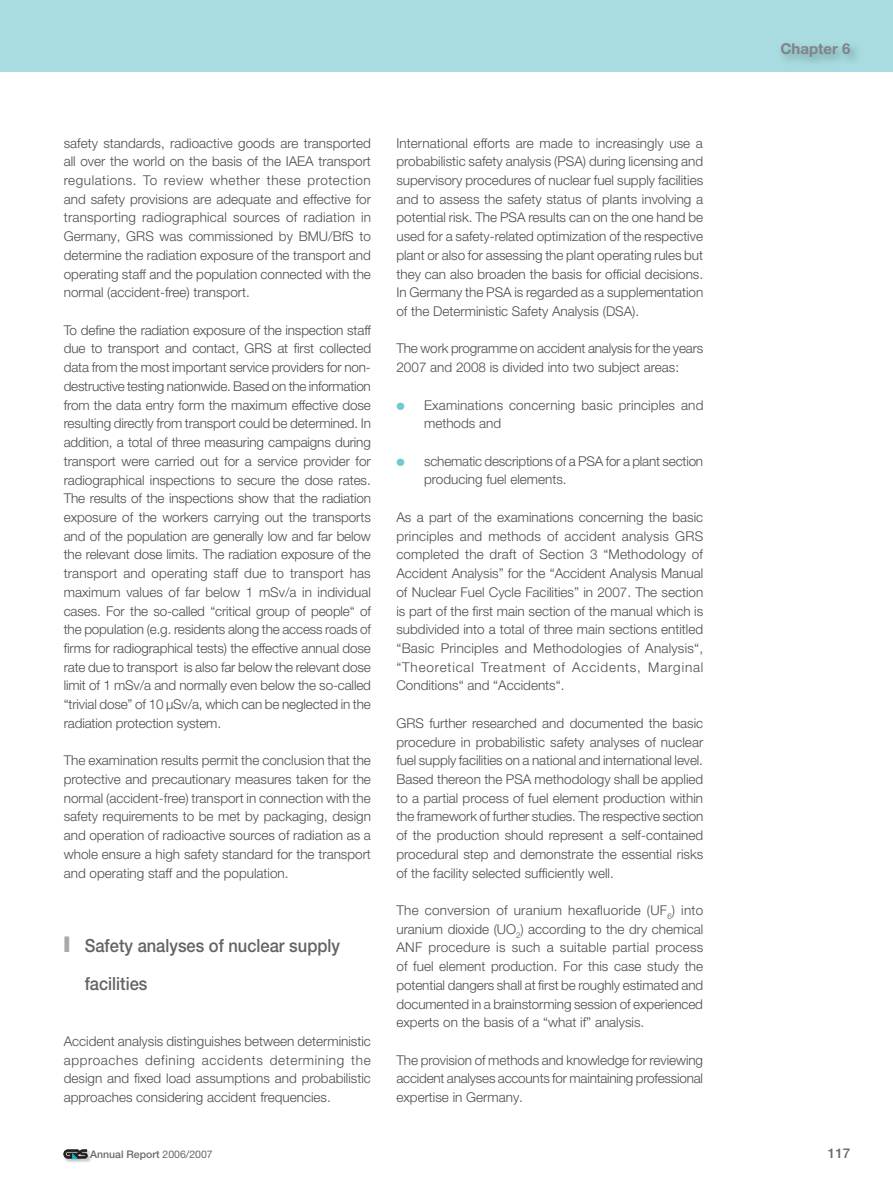
<style>
.page{position:relative;width:893px;height:1191px;background:#fff}
.page>*{position:absolute;margin:0;border:0;box-sizing:border-box;transform-origin:0 0}
.t1{font:500 18.15px/37.5px "Helvetica Neue LT Pro";color:#636366;scale:.91 1}
.t2{font:700 15px "Helvetica Neue LT Pro";color:#818386}
.t3{font:300 13.5px/18.8px "Helvetica Neue LT Pro";color:#4b4c4d;text-align:justify}
.t4{font:500 13.5px "Helvetica Neue LT Pro";color:#69696c}
.t5{font:500 10.5px "Helvetica Neue LT Pro";color:#69696c}
.s1{color:#70cbd0}
.s2{font-weight:400}
</style>
<div class="page">
<img style="left:63px;top:1149px;width:28px;height:13px">
<svg style="left:64px;top:1149px;width:23px;height:9px"></svg>
<div style="left:0;top:0;width:893px;height:72px;background:#a9dce0"></div>
<p class="t3" style="left:64px;top:133px;width:309px">safety standards, radioactive goods are transported all over the world on the basis of the IAEA transport regulations. To review whether these protection and safety provisions are adequate and effective for transporting radiographical sources of radiation in Germany, GRS was commissioned by BMU/BfS to determine the radiation exposure of the transport and operating staff and the population connected with the normal (accident-free) transport.</p>
<p class="t3" style="left:64px;top:320px;width:309px">To define the radiation exposure of the inspection staff due to transport and contact, GRS at first collected data from the most important service providers for non&shy;destructive testing nationwide. Based on the information from the data entry form the maximum effective dose resulting directly from transport could be determined. In addition, a total of three measuring campaigns during transport were carried out for a service provider for radiographical inspections to secure the dose rates.<br>The results of the inspections show that the radiation exposure of the workers carrying out the transports and of the population are generally low and far below the relevant dose limits. The radiation exposure of the transport and operating staff due to transport has maximum values of far below 1 mSv/a in individual cases. For the so-called “critical group of people“ of the population (e.g. residents along the access roads of firms for radiographical tests) the effective annual dose rate due to transport is also far below the relevant dose limit of 1 mSv/a and normally even below the so-called “trivial dose” of 10 µSv/a, which can be neglected in the radiation protection system.</p>
<p class="t3" style="left:64px;top:751px;width:309px">The examination results permit the conclusion that the protective and precautionary measures taken for the normal (accident-free) transport in connection with the safety requirements to be met by packaging, design and operation of radioactive sources of radiation as a whole ensure a high safety standard for the transport and operating staff and the population.</p>
<h1 class="t1" style="left:85px;top:927px;width:282px">Safety analyses of nuclear supply facilities</h1>
<p class="t3" style="left:64px;top:1031px;width:309px">Accident analysis distinguishes between deterministic approaches defining accidents determining the design and fixed load assumptions and probabilistic approaches considering accident frequencies.</p>
<p class="t3" style="left:396px;top:133px;width:308px">International efforts are made to increasingly use a probabilistic safety analysis (PSA) during licensing and supervisory procedures of nuclear fuel supply facilities and to assess the safety status of plants involving a potential risk. The PSA results can on the one hand be used for a safety-related optimization of the respective plant or also for assessing the plant operating rules but they can also broaden the basis for official decisions.<br>In Germany the PSA is regarded as a supplementation of the Deterministic Safety Analysis (DSA).</p>
<p class="t3" style="left:396px;top:339px;width:308px">The work programme on accident analysis for the years<br>2007 and 2008 is divided into two subject areas:</p>
<p class="t3" style="left:424px;top:395px;width:281px;text-indent:-28px"><span class="s1">●</span> Examinations concerning basic principles and methods and</p>
<p class="t3" style="left:424px;top:451px;width:281px;text-indent:-28px"><span class="s1">●</span> schematic descriptions of a PSA for a plant section producing fuel elements.</p>
<p class="t3" style="left:396px;top:507px;width:308px">As a part of the examinations concerning the basic principles and methods of accident analysis GRS completed the draft of Section 3 “Methodology of Accident Analysis” for the “Accident Analysis Manual of Nuclear Fuel Cycle Facilities” in 2007. The section is part of the first main section of the manual which is subdivided into a total of three main sections entitled “Basic Principles and Methodologies of Analysis“, “Theoretical Treatment of Accidents, Marginal Conditions“ and “Accidents“.</p>
<p class="t3" style="left:396px;top:713px;width:308px">GRS further researched and documented the basic procedure in probabilistic safety analyses of nuclear fuel supply facilities on a national and international level.<br>Based thereon the PSA methodology shall be applied to a partial process of fuel element production within the framework of further studies. The respective section of the production should represent a self-contained procedural step and demonstrate the essential risks of the facility selected sufficiently well.</p>
<p class="t3" style="left:396px;top:900px;width:308px">The conversion of uranium hexafluoride (UF<sub>6</sub>) into uranium dioxide (UO<sub>2</sub>) according to the dry chemical ANF procedure is such a suitable partial process of fuel element production. For this case study the potential dangers shall at first be roughly estimated and documented in a brainstorming session of experienced experts on the basis of a “what if” analysis.</p>
<p class="t3" style="left:396px;top:1050px;width:308px">The provision of methods and knowledge for reviewing accident analyses accounts for maintaining professional expertise in Germany.</p>
<p class="t2" style="left:780px;top:39px;width:72px">Chapter 6</p>
<p class="t5" style="left:90px;top:1148px;width:124px">Annual Report <span class="s2">2006/2007</span></p>
<p class="t4" style="left:828px;top:1145px;width:24px">117</p>
</div>
